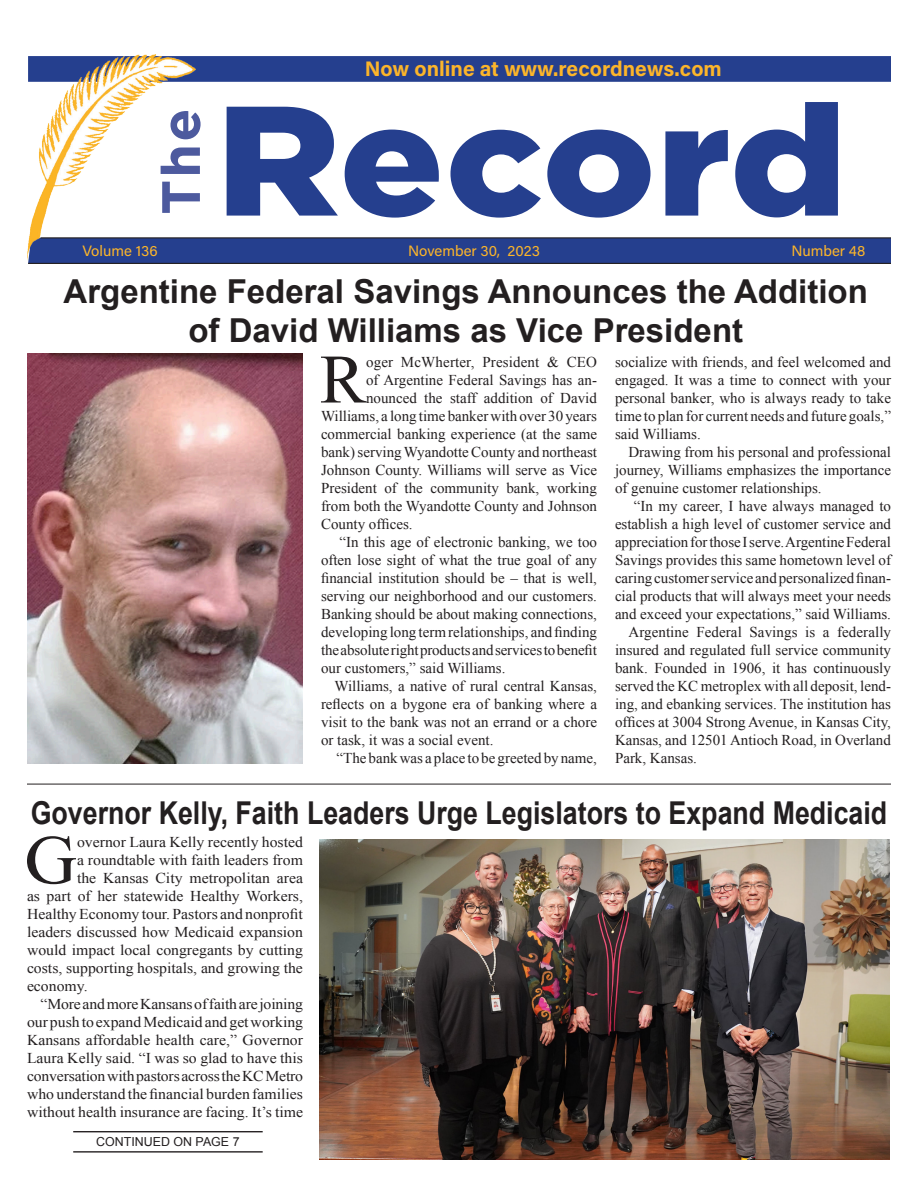
<style>
.page{position:relative;width:918px;height:1188px;background:#fff}
.page>*{position:absolute;margin:0;border:0;box-sizing:border-box;transform-origin:0 0}
.t1{font:900 155.55px "Gotham";letter-spacing:-.005em;color:#253f8e;scale:1.11 1}
.Plain_Text{font:69.3px "Times New Roman";color:#231f20}
.Plain_Text-2{font:69.3px "Times New Roman";color:#231f20;scale:1.05 1}
.t2{font:700 53.85px "Gotham";color:#4d5a9e}
.Record_Head{font:700 33px "Arial";color:#231f20}
.Record_Head-2{font:700 31.5px "Arial";color:#231f20;scale:.85 1}
.Plain_Text-3{font:700 21px "Acumin Pro";color:#fcb52a}
.Plain_Text-4{font:15px/18px "Times New Roman";color:#231f20;text-align:justify}
.Plain_Text-5{font:15px/18px "Times New Roman";color:#231f20;text-align:justify;scale:1.05 1}
.Plain_Text-6{font:15px "Acumin Pro";color:#fcb52a}
.Continued_on_Pg{font:12.45px "Arial";color:#231f20}
</style>
<div class="page">
<hr style="left:73px;top:1131px;width:190px;height:1px;background:#231f20">
<hr style="left:73px;top:1151px;width:190px;height:2px;background:#231f20">
<div style="left:28px;top:56px;width:863px;height:26px;background:#253f8e"></div>
<svg style="left:195px;top:238px;width:696px;height:25px;background:#243e8b"></svg>
<img style="left:27px;top:54px;width:168px;height:209px">
<hr style="left:40px;top:237px;width:851px;height:1px;background:#231f20">
<hr style="left:28px;top:263px;width:863px;height:1px;background:#231f20">
<img style="left:27px;top:353px;width:276px;height:411px">
<hr style="left:27px;top:784px;width:864px;height:1px;background:#231f20">
<img style="left:320px;top:840px;width:570px;height:320px">
<p class="t2" style="left:145px;top:215px;width:108px;rotate:-90deg">The</p>
<p class="Plain_Text-6" style="left:82px;top:240px;width:77px">Volume 136</p>
<p class="Plain_Text-3" style="left:365px;top:54px;width:358px">Now online at www.recordnews.com</p>
<p class="t1" style="left:216px;top:53px;width:570px">Record</p>
<p class="Plain_Text-6" style="left:408px;top:240px;width:133px">November 30, 2023</p>
<p class="Plain_Text-6" style="left:791px;top:240px;width:76px">Number 48</p>
<p class="Record_Head" style="left:64px;top:269px;width:806px">Argentine Federal Savings Announces the Addition</p>
<p class="Record_Head" style="left:188px;top:309px;width:556px">of David Williams as Vice President</p>
<p class="Plain_Text-4" style="left:615px;top:352px;width:278px">socialize with friends, and feel welcomed and engaged. It was a time to connect with your personal banker, who is always ready to take time to plan for current needs and future goals,” said Williams.</p>
<p class="Plain_Text-4" style="left:615px;top:442px;width:278px;text-indent:14px">Drawing from his personal and professional journey, Williams emphasizes the importance of genuine customer relationships.</p>
<p class="Plain_Text-4" style="left:615px;top:496px;width:278px;text-indent:19px">“In my career, I have always managed to establish a high level of customer service and appreciation for those I serve. Argentine Federal Savings provides this same hometown level of caring customer service and personalized finan&shy;cial products that will always meet your needs and exceed your expectations,” said Williams.</p>
<p class="Plain_Text-4" style="left:615px;top:622px;width:278px;text-indent:14px">Argentine Federal Savings is a federally insured and regulated full service community bank. Founded in 1906, it has continuously served the KC metroplex with all deposit, lend&shy;ing, and ebanking services. The institution has offices at 3004 Strong Avenue, in Kansas City, Kansas, and 12501 Antioch Road, in Overland Park, Kansas.</p>
<p class="Plain_Text" style="left:320px;top:333px;width:48px">R</p>
<p class="Plain_Text-4" style="left:366px;top:352px;width:232px">oger McWherter, President &amp; CEO</p>
<p class="Plain_Text-4" style="left:366px;top:370px;width:232px">of Argentine Federal Savings has an-</p>
<p class="Plain_Text-4" style="left:366px;top:388px;width:232px">nounced the staff addition of David</p>
<p class="Plain_Text-4" style="left:321px;top:406px;width:278px">Williams, a long time banker with over 30 years</p>
<p class="Plain_Text-4" style="left:321px;top:424px;width:278px">commercial banking experience (at the same</p>
<p class="Plain_Text-4" style="left:321px;top:442px;width:278px">bank) serving Wyandotte County and northeast</p>
<p class="Plain_Text-4" style="left:321px;top:460px;width:278px">Johnson County. Williams will serve as Vice</p>
<p class="Plain_Text-4" style="left:321px;top:478px;width:277px">President of the community bank, working</p>
<p class="Plain_Text-4" style="left:321px;top:496px;width:278px">from both the Wyandotte County and Johnson</p>
<p class="Plain_Text-4" style="left:321px;top:514px;width:93px">County offices.</p>
<p class="Plain_Text-4" style="left:321px;top:532px;width:278px;text-indent:19px">“In this age of electronic banking, we too often lose sight of what the true goal of any financial institution should be – that is well, serving our neighborhood and our customers.<br>Banking should be about making connections, developing long term relationships, and finding the absolute right products and services to benefit our customers,” said Williams.</p>
<p class="Plain_Text-4" style="left:321px;top:676px;width:278px;text-indent:14px">Williams, a native of rural central Kansas, reflects on a bygone era of banking where a visit to the bank was not an errand or a chore or task, it was a social event.</p>
<p class="Plain_Text-4" style="left:337px;top:748px;width:262px">“The bank was a place to be greeted by name,</p>
<p class="Record_Head-2" style="left:31px;top:792px;width:1009px">Governor Kelly, Faith Leaders Urge Legislators to Expand Medicaid</p>
<p class="Plain_Text-2" style="left:24px;top:813px;width:52px">G</p>
<p class="Plain_Text-5" style="left:77px;top:833px;width:217px">overnor Laura Kelly recently hosted</p>
<p class="Plain_Text-5" style="left:77px;top:851px;width:217px">a roundtable with faith leaders from</p>
<p class="Plain_Text-5" style="left:77px;top:869px;width:217px">the Kansas City metropolitan area</p>
<p class="Plain_Text-5" style="left:27px;top:887px;width:264px">as part of her statewide Healthy Workers,</p>
<p class="Plain_Text-5" style="left:27px;top:905px;width:264px">Healthy Economy tour. Pastors and nonprofit</p>
<p class="Plain_Text-5" style="left:27px;top:923px;width:264px">leaders discussed how Medicaid expansion</p>
<p class="Plain_Text-5" style="left:27px;top:941px;width:264px">would impact local congregants by cutting</p>
<p class="Plain_Text-5" style="left:27px;top:959px;width:264px">costs, supporting hospitals, and growing the</p>
<p class="Plain_Text-5" style="left:27px;top:977px;width:59px">economy.</p>
<p class="Plain_Text-5" style="left:27px;top:995px;width:264px;text-indent:14px">“More and more Kansans of faith are joining our push to expand Medicaid and get working Kansans affordable health care,” Governor Laura Kelly said. “I was so glad to have this conversation with pastors across the KC Metro who understand the financial burden families without health insurance are facing. It’s time</p>
<p class="Continued_on_Pg" style="left:96px;top:1133px;width:145px">CONTINUED ON PAGE 7</p>
</div>
